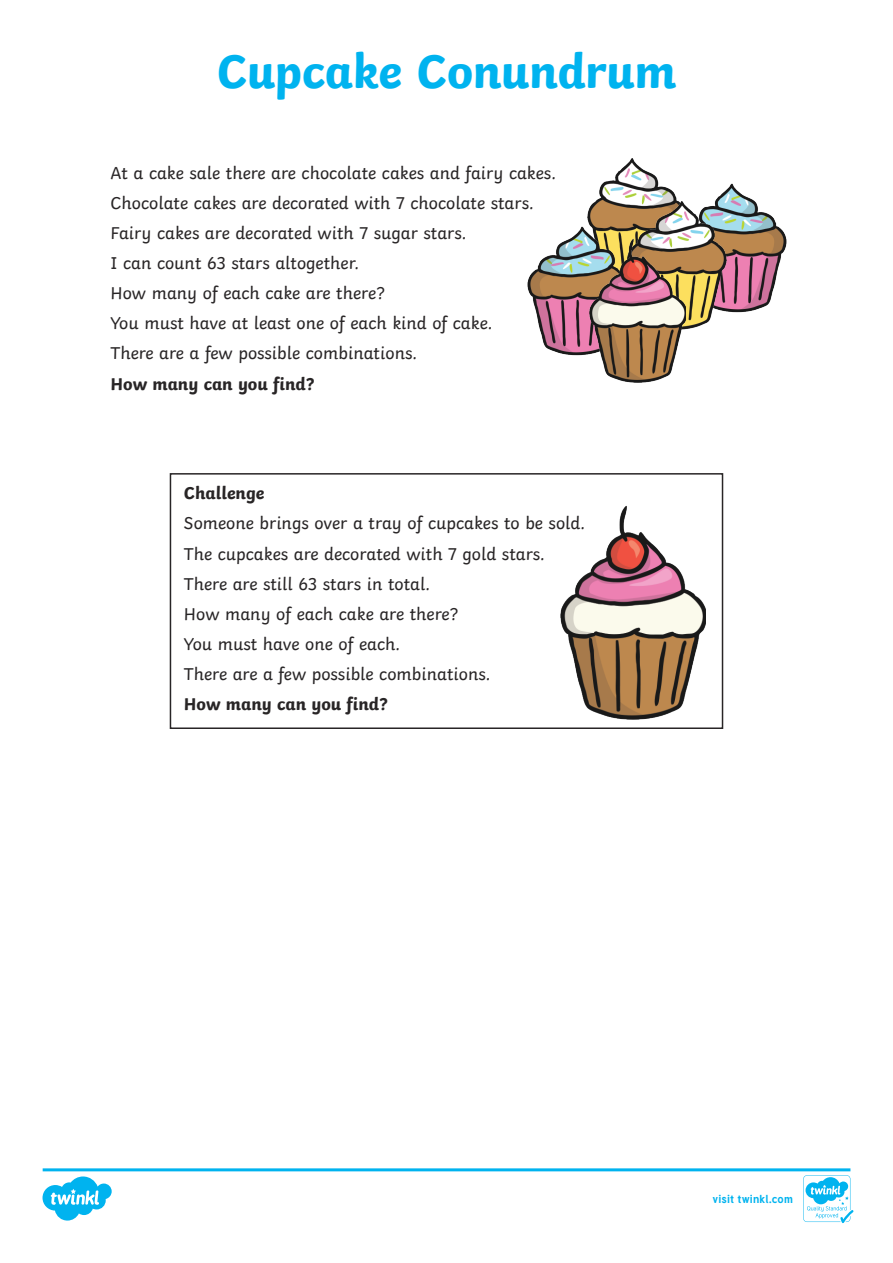
<style>
.page{position:relative;width:893px;height:1263px;background:#fff}
.page>*{position:absolute;margin:0;border:0;box-sizing:border-box;transform-origin:0 0}
.Heading_1{font:700 49.5px "Twinkl";letter-spacing:-.01em;color:#00b3ef}
.Aim{font:18px "Twinkl";color:#282526}
.Aim-2{font:700 18px "Twinkl";color:#282526}
.t1{font:700 11.4px "Tuffy";letter-spacing:.015em;color:#00b3ef}
</style>
<div class="page">
<img style="left:595px;top:158px;width:192px;height:155px">
<div style="left:170px;top:473px;width:553px;height:256px;border:2px solid #282526"></div>
<img style="left:527px;top:202px;width:200px;height:154px">
<img style="left:561px;top:505px;width:144px;height:215px">
<img style="left:589px;top:223px;width:97px;height:160px">
<svg style="left:43px;top:1168px;width:810px;height:55px"></svg>
<p class="Heading_1" style="left:217px;top:31px;width:461px">Cupcake Conundrum</p>
<p class="Aim" style="left:111px;top:159px;width:447px">At a cake sale there are chocolate cakes and fairy cakes.</p>
<p class="Aim" style="left:111px;top:189px;width:425px">Chocolate cakes are decorated with 7 chocolate stars.</p>
<p class="Aim" style="left:111px;top:219px;width:357px">Fairy cakes are decorated with 7 sugar stars.</p>
<p class="Aim" style="left:111px;top:249px;width:250px">I can count 63 stars altogether.</p>
<p class="Aim" style="left:111px;top:279px;width:276px">How many of each cake are there?</p>
<p class="Aim" style="left:111px;top:309px;width:383px">You must have at least one of each kind of cake.</p>
<p class="Aim" style="left:111px;top:339px;width:308px">There are a few possible combinations.</p>
<p class="Aim-2" style="left:111px;top:369px;width:205px">How many can you find?</p>
<p class="Aim-2" style="left:184px;top:478px;width:82px">Challenge</p>
<p class="Aim" style="left:184px;top:509px;width:403px">Someone brings over a tray of cupcakes to be sold.</p>
<p class="Aim" style="left:184px;top:540px;width:362px">The cupcakes are decorated with 7 gold stars.</p>
<p class="Aim" style="left:184px;top:570px;width:248px">There are still 63 stars in total.</p>
<p class="Aim" style="left:184px;top:600px;width:276px">How many of each cake are there?</p>
<p class="Aim" style="left:184px;top:630px;width:218px">You must have one of each.</p>
<p class="Aim" style="left:184px;top:660px;width:308px">There are a few possible combinations.</p>
<p class="Aim-2" style="left:184px;top:689px;width:205px">How many can you find?</p>
<p class="t1" style="left:712px;top:1190px;width:82px">visit twinkl.com</p>
</div>
